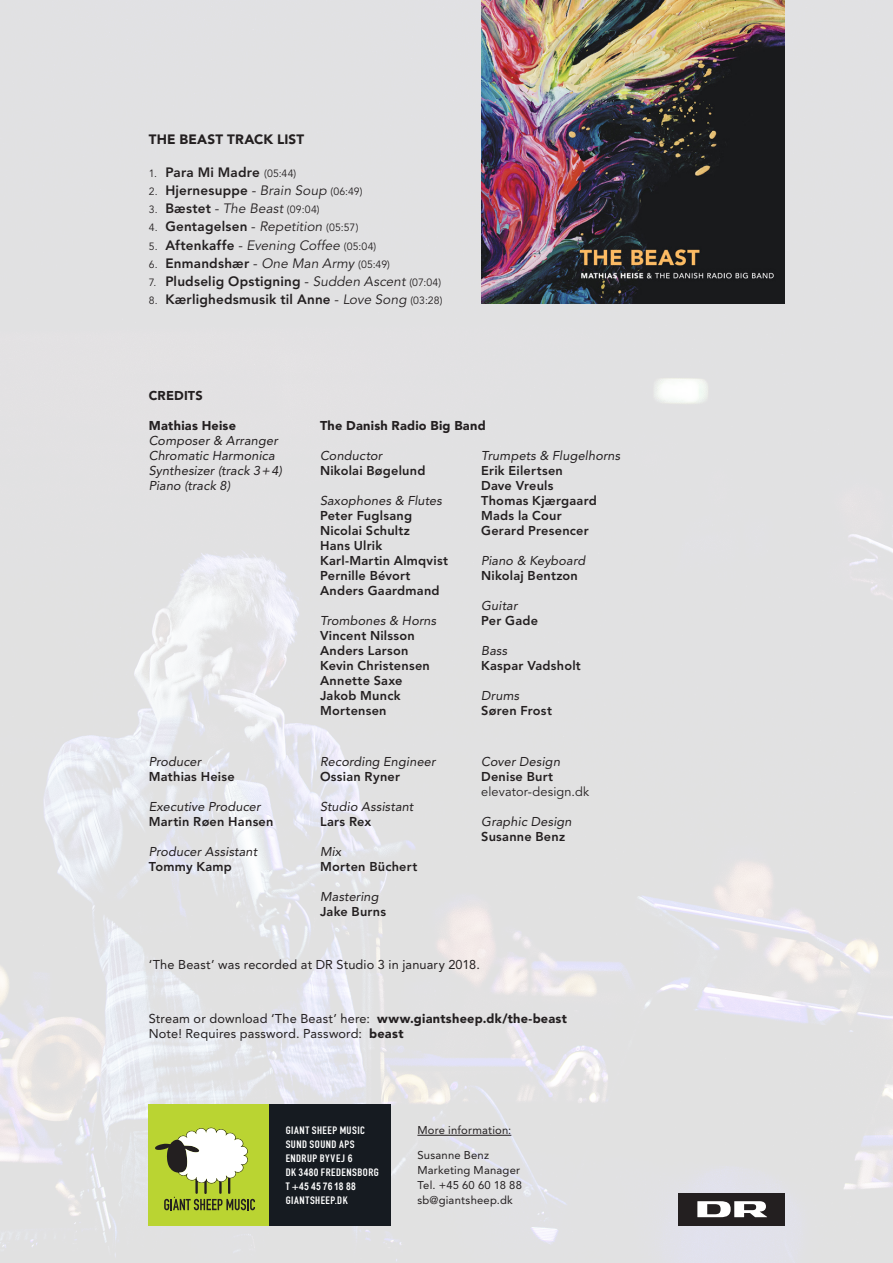
<style>
.page{position:relative;width:893px;height:1263px;background:#fff}
.page>*{position:absolute;margin:0;border:0;box-sizing:border-box;transform-origin:0 0}
.t1{font:800 13.5px "Avenir LT Std";letter-spacing:.015em;color:#231f20}
.t2{font:italic 13.5px "Avenir LT Std";letter-spacing:.005em;color:#231f20}
.t3{font:900 13.5px "Avenir LT Std";letter-spacing:.01em;color:#231f20}
.t4{font:800 12.75px/15px "Avenir LT Std";letter-spacing:.02em;color:#231f20}
.t5{font:italic 12.75px "Avenir LT Std";letter-spacing:.015em;color:#231f20}
.t6{font:12.75px "Avenir LT Std";letter-spacing:.015em;color:#231f20}
.t7{font:900 12.75px "Avenir LT Std";letter-spacing:.02em;color:#231f20}
.t8{font:12.75px "Avenir LT Std";letter-spacing:.015em;color:#231f20}
.t9{font:11.25px "Avenir LT Std";letter-spacing:.02em;color:#231f20}
.t10{font:10.65px "DIN Engschrift Std";letter-spacing:.04em;color:#fff;scale:1.11 1}
.t11{font:700 10.65px "Arial Narrow";letter-spacing:.025em;color:#fff}
.t12{font:10.5px "Avenir LT Std";color:#231f20}
.s1{font-weight:400;font-size:10.5px}
.s2{font-weight:400}
.s3{font-weight:400;font-style:italic}
.s4{font-weight:800;font-size:13.5px}
.s5{font-size:13.5px}
.s6{font-style:italic;font-size:13.5px}
.s7{font-style:normal;font-size:10.5px}
.s8{font-weight:800;font-style:normal}
.s9{font-style:normal}
.s10{font-weight:900}
.s11{font-family:"Arial Narrow";font-weight:700}
.s12{font-family:"DIN Engschrift Std";font-weight:400}
</style>
<div class="page">
<img style="left:0;top:0;width:893px;height:1263px">
<img style="left:481px;top:0;width:304px;height:303px">
<div style="left:149px;top:1104px;width:121px;height:121px;background:#bad432"></div>
<svg style="left:155px;top:1128px;width:100px;height:82px"></svg>
<div style="left:270px;top:1104px;width:121px;height:121px;background:#161b21"></div>
<div style="left:678px;top:1193px;width:107px;height:32px;background:#231f20"></div>
<svg style="left:697px;top:1201px;width:70px;height:16px"></svg>
<hr style="left:417px;top:1135px;width:94px;height:1px;background:#231f20">
<p class="t3" style="left:149px;top:132px;width:157px">THE BEAST TRACK LIST</p>
<p class="t1" style="left:149px;top:165px;width:149px"><span class="s1">1.</span> Para Mi Madre <span class="s1">(05:44)</span></p>
<p class="t1" style="left:149px;top:183px;width:215px"><span class="s1">2.</span> Hjernesuppe <span class="s2">-</span> <span class="s3">Brain Soup</span> <span class="s1">(06:49)</span></p>
<p class="t12" style="left:149px;top:204px;width:172px">3. <span class="s4">Bæstet</span> <span class="s5">-</span> <span class="s6">The Beast</span> (09:04)</p>
<p class="t1" style="left:149px;top:219px;width:211px"><span class="s1">4.</span> Gentagelsen <span class="s2">-</span> <span class="s3">Repetition</span> <span class="s1">(05:57)</span></p>
<p class="t2" style="left:149px;top:237px;width:229px"><span class="s7">5.</span> <span class="s8">Aftenkaffe</span> <span class="s9">-</span> Evening Coffee <span class="s7">(05:04)</span></p>
<p class="t1" style="left:149px;top:255px;width:243px"><span class="s1">6.</span> Enmandshær <span class="s2">-</span> <span class="s3">One Man Army</span> <span class="s1">(05:49)</span></p>
<p class="t1" style="left:149px;top:273px;width:294px"><span class="s1">7.</span> Pludselig Opstigning <span class="s2">-</span> <span class="s3">Sudden Ascent</span> <span class="s1">(07:04)</span></p>
<p class="t1" style="left:149px;top:291px;width:295px"><span class="s1">8.</span> Kærlighedsmusik til Anne <span class="s2">-</span> <span class="s3">Love Song</span> <span class="s1">(03:28)</span></p>
<p class="t7" style="left:149px;top:388px;width:55px">CREDITS</p>
<p class="t7" style="left:149px;top:418px;width:89px">Mathias Heise</p>
<p class="t5" style="left:149px;top:433px;width:131px">Composer &amp; Arranger</p>
<p class="t5" style="left:149px;top:448px;width:127px">Chromatic Harmonica</p>
<p class="t5" style="left:149px;top:463px;width:135px">Synthesizer (track 3 + 4)</p>
<p class="t5" style="left:149px;top:478px;width:83px">Piano (track 8)</p>
<p class="t5" style="left:149px;top:754px;width:54px">Producer</p>
<p class="t4" style="left:149px;top:769px;width:87px">Mathias Heise</p>
<p class="t5" style="left:149px;top:799px;width:113px">Executive Producer</p>
<p class="t4" style="left:149px;top:814px;width:126px">Martin Røen Hansen</p>
<p class="t5" style="left:149px;top:844px;width:110px">Producer Assistant</p>
<p class="t4" style="left:149px;top:859px;width:85px">Tommy Kamp</p>
<p class="t7" style="left:320px;top:418px;width:167px">The Danish Radio Big Band</p>
<p class="t5" style="left:320px;top:448px;width:64px">Conductor</p>
<p class="t4" style="left:320px;top:463px;width:107px">Nikolai Bøgelund</p>
<p class="t5" style="left:320px;top:493px;width:123px">Saxophones &amp; Flutes</p>
<p class="t4" style="left:320px;top:508px;width:93px">Peter Fuglsang</p>
<p class="t4" style="left:320px;top:523px;width:91px">Nicolai Schultz</p>
<p class="t4" style="left:320px;top:538px;width:64px">Hans Ulrik</p>
<p class="t4" style="left:320px;top:553px;width:129px">Karl-Martin Almqvist</p>
<p class="t4" style="left:320px;top:568px;width:92px">Pernille Bévort</p>
<p class="t4" style="left:320px;top:583px;width:121px">Anders Gaardmand</p>
<p class="t5" style="left:320px;top:613px;width:118px">Trombones &amp; Horns</p>
<p class="t4" style="left:320px;top:628px;width:96px">Vincent Nilsson</p>
<p class="t4" style="left:320px;top:643px;width:90px">Anders Larson</p>
<p class="t4" style="left:320px;top:658px;width:111px">Kevin Christensen</p>
<p class="t4" style="left:320px;top:673px;width:84px">Annette Saxe</p>
<p class="t4" style="left:320px;top:688px;width:82px">Jakob Munck<br>Mortensen</p>
<p class="t5" style="left:320px;top:754px;width:117px">Recording Engineer</p>
<p class="t4" style="left:320px;top:769px;width:81px">Ossian Ryner</p>
<p class="t5" style="left:320px;top:799px;width:95px">Studio Assistant</p>
<p class="t4" style="left:320px;top:814px;width:53px">Lars Rex</p>
<p class="t5" style="left:320px;top:844px;width:23px">Mix</p>
<p class="t4" style="left:320px;top:859px;width:99px">Morten Büchert</p>
<p class="t5" style="left:320px;top:889px;width:60px">Mastering</p>
<p class="t4" style="left:320px;top:904px;width:67px">Jake Burns</p>
<p class="t5" style="left:481px;top:448px;width:141px">Trumpets &amp; Flugelhorns</p>
<p class="t4" style="left:481px;top:463px;width:83px">Erik Eilertsen</p>
<p class="t4" style="left:481px;top:478px;width:74px">Dave Vreuls</p>
<p class="t4" style="left:481px;top:493px;width:117px">Thomas Kjærgaard</p>
<p class="t4" style="left:481px;top:508px;width:82px">Mads la Cour</p>
<p class="t4" style="left:481px;top:523px;width:109px">Gerard Presencer</p>
<p class="t5" style="left:481px;top:553px;width:105px">Piano &amp; Keyboard</p>
<p class="t4" style="left:481px;top:568px;width:98px">Nikolaj Bentzon</p>
<p class="t5" style="left:481px;top:598px;width:38px">Guitar</p>
<p class="t4" style="left:481px;top:613px;width:58px">Per Gade</p>
<p class="t5" style="left:481px;top:643px;width:28px">Bass</p>
<p class="t4" style="left:481px;top:658px;width:101px">Kaspar Vadsholt</p>
<p class="t5" style="left:481px;top:688px;width:39px">Drums</p>
<p class="t4" style="left:481px;top:703px;width:72px">Søren Frost</p>
<p class="t5" style="left:481px;top:754px;width:80px">Cover Design</p>
<p class="t4" style="left:481px;top:769px;width:74px">Denise Burt</p>
<p class="t8" style="left:481px;top:784px;width:109px">elevator-design.dk</p>
<p class="t5" style="left:481px;top:814px;width:92px">Graphic Design</p>
<p class="t4" style="left:481px;top:829px;width:86px">Susanne Benz</p>
<p class="t6" style="left:149px;top:957px;width:333px">‘The Beast’ was recorded at DR Studio 3 in january 2018.</p>
<p class="t6" style="left:149px;top:1011px;width:420px">Stream or download ‘The Beast’ here: <span class="s10">www.giantsheep.dk/the-beast</span></p>
<p class="t6" style="left:149px;top:1026px;width:256px">Note! Requires password. Password: <span class="s10">beast</span></p>
<p class="t10" style="left:286px;top:1124px;width:73px">GIANT SHEEP MUSIC</p>
<p class="t10" style="left:286px;top:1138px;width:64px">SUND SOUND APS</p>
<p class="t10" style="left:286px;top:1152px;width:62px">ENDRUP BYVEJ <span class="s11">6</span></p>
<p class="t10" style="left:286px;top:1166px;width:85px">DK <span class="s11">3480</span> FREDENSBORG</p>
<p class="t11" style="left:286px;top:1178px;width:72px"><span class="s12">T +</span>45 45 76 18 88</p>
<p class="t10" style="left:286px;top:1194px;width:57px">GIANTSHEEP.DK</p>
<p class="t9" style="left:417px;top:1124px;width:95px">More information:</p>
<p class="t9" style="left:417px;top:1148px;width:73px">Susanne Benz</p>
<p class="t9" style="left:417px;top:1163px;width:104px">Marketing Manager</p>
<p class="t9" style="left:417px;top:1178px;width:106px">Tel. +45 60 60 18 88</p>
<p class="t9" style="left:417px;top:1193px;width:97px">sb@giantsheep.dk</p>
</div>
